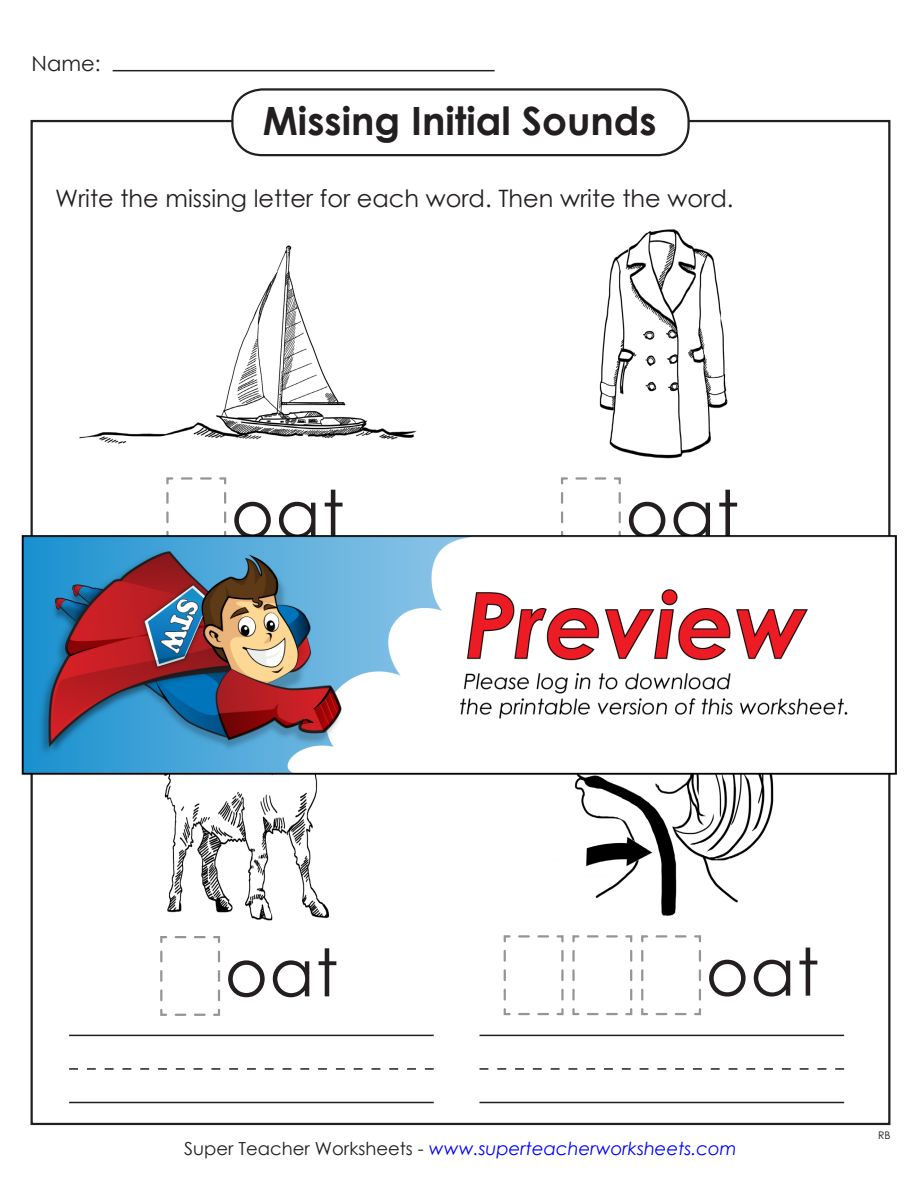
<style>
.page{position:relative;width:918px;height:1188px;background:#fff}
.page>*{position:absolute;margin:0;border:0;box-sizing:border-box;transform-origin:0 0}
.t1{font:66px "Century Gothic 2";letter-spacing:.02em;color:#231f20}
.t2{font:700 39px "Century Gothic 2";color:#231f20}
.t3{font:24px "Century Gothic 2";color:#231f20}
.t4{font:21px "Century Gothic 2";color:#231f20}
.t5{font:italic 18px "Century Gothic 2";color:#00f}
.t6{font:10.5px "Century STW3";color:#231f20}
.s1{font-style:normal;color:#231f20}
</style>
<div class="page">
<img style="left:30px;top:238px;width:387px;height:236px">
<img style="left:164px;top:790px;width:166px;height:131px">
<img style="left:581px;top:790px;width:193px;height:126px">
<img style="left:599px;top:229px;width:129px;height:230px">
<hr style="left:113px;top:70px;width:382px;height:1px;background:#231f20">
<hr style="left:480px;top:1035px;width:364px;height:1px;background:#231f20">
<hr style="left:480px;top:1102px;width:364px;height:1px;background:#231f20">
<svg style="left:480px;top:1068px;width:364px;height:2px"></svg>
<hr style="left:69px;top:1035px;width:365px;height:1px;background:#231f20">
<hr style="left:69px;top:1102px;width:365px;height:1px;background:#231f20">
<svg style="left:69px;top:1068px;width:365px;height:2px"></svg>
<svg style="left:166px;top:477px;width:61px;height:39px"></svg>
<svg style="left:641px;top:935px;width:60px;height:81px"></svg>
<svg style="left:572px;top:935px;width:61px;height:81px"></svg>
<svg style="left:503px;top:935px;width:61px;height:81px"></svg>
<svg style="left:561px;top:477px;width:60px;height:39px"></svg>
<div style="left:231px;top:88px;width:459px;height:68px;border:2px solid #231f20;border-radius:30px"></div>
<svg style="left:160px;top:936px;width:61px;height:80px"></svg>
<img style="left:21px;top:516px;width:876px;height:274px">
<p class="t4" style="left:32px;top:49px;width:71px">Name:</p>
<p class="t2" style="left:263px;top:92px;width:395px">Missing Initial Sounds</p>
<p class="t3" style="left:55px;top:181px;width:680px">Write the missing letter for each word. Then write the word.</p>
<p class="t1" style="left:231px;top:468px;width:115px">oat</p>
<p class="t1" style="left:626px;top:468px;width:115px">oat</p>
<p class="t1" style="left:225px;top:926px;width:115px">oat</p>
<p class="t1" style="left:706px;top:926px;width:115px">oat</p>
<p class="t5" style="left:184px;top:1136px;width:554px"><span class="s1">Super Teacher Worksheets -</span> www.superteacherworksheets.com</p>
<p class="t6" style="left:878px;top:1128px;width:14px">RB</p>
</div>
